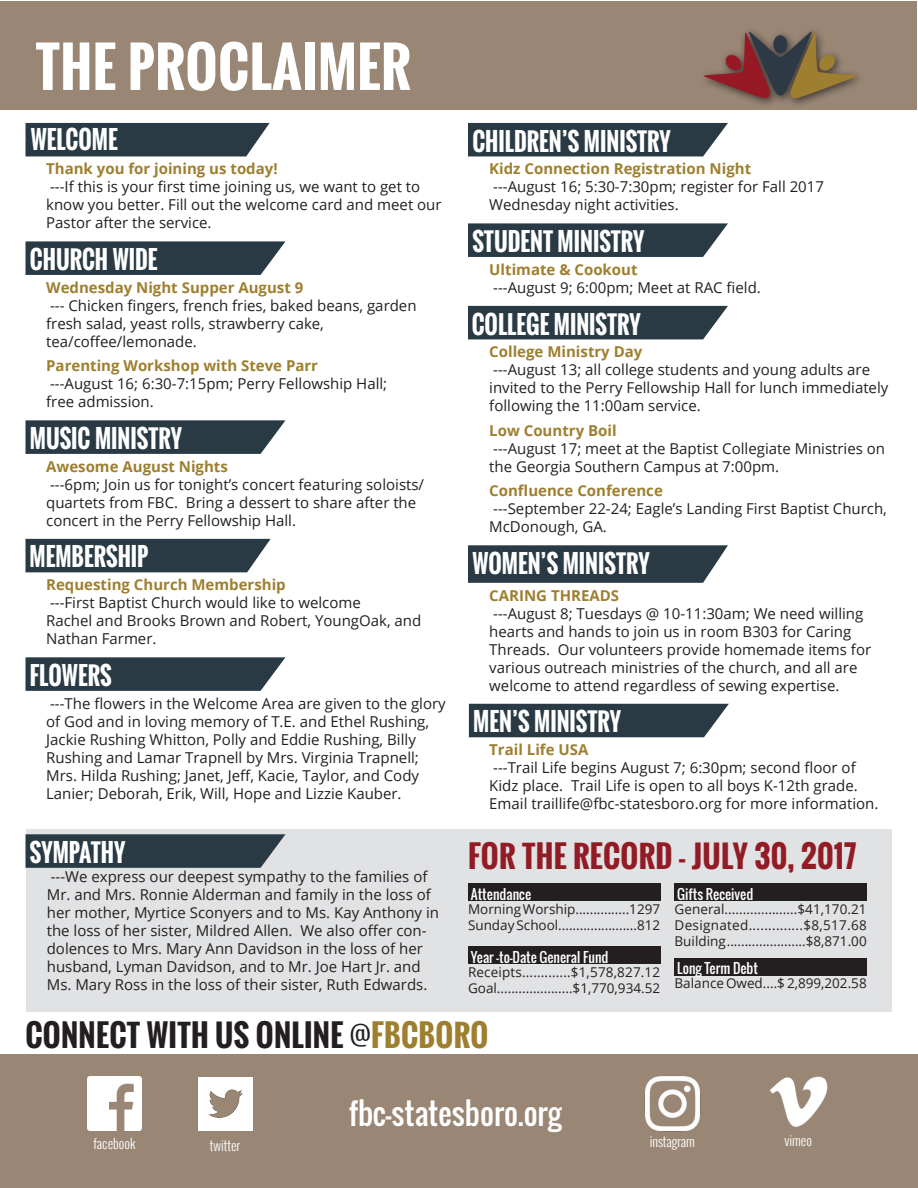
<style>
.page{position:relative;width:918px;height:1188px;background:#fff}
.page>*{position:absolute;margin:0;border:0;box-sizing:border-box;transform-origin:0 0}
.t1{font:700 54px "Oswald";letter-spacing:.01em;color:#fff}
.t2{font:700 30px "Oswald";letter-spacing:.01em;color:#231f20}
.t3{font:700 30px "Oswald";letter-spacing:.01em;color:#921c25}
.t4{font:30px "Oswald";color:#fff}
.t5{font:700 24.75px "Oswald";color:#fff;scale:.91 1}
.t6{font:15px/18px "Open Sans";color:#231f20}
.t7{font:700 15px "Open Sans";color:#9e7f2f}
.t8{font:13.5px "Open Sans";color:#231f20}
.t9{font:13.5px "Oswald";color:#fff}
.t10{font:13.5px "Open Sans";letter-spacing:.025em;color:#231f20}
.t11{font:300 13.5px "Oswald";color:#fff}
.s1{font-weight:300}
.s2{color:#9e7f2f}
</style>
<div class="page">
<div style="left:1px;top:1px;width:916px;height:109px;background:#998675"></div>
<div style="left:699px;top:26px;width:167px;height:82px;background:#231f20;opacity:.75"></div>
<svg style="left:704px;top:32px;width:153px;height:67px"></svg>
<div style="left:26px;top:830px;width:866px;height:182px;background:#e1e2e4"></div>
<div style="left:468px;top:947px;width:192px;height:17px;background:#231f20"></div>
<div style="left:675px;top:958px;width:192px;height:17px;background:#231f20"></div>
<div style="left:468px;top:884px;width:192px;height:17px;background:#231f20"></div>
<div style="left:675px;top:884px;width:192px;height:17px;background:#231f20"></div>
<div style="left:0;top:1055px;width:918px;height:133px;background:#998675"></div>
<img style="left:88px;top:1077px;width:54px;height:54px">
<img style="left:198px;top:1077px;width:54px;height:54px">
<img style="left:644px;top:1076px;width:57px;height:56px">
<img style="left:769px;top:1076px;width:59px;height:51px">
<svg style="left:26px;top:241px;width:259px;height:34px;background:#35454f"></svg>
<svg style="left:26px;top:657px;width:259px;height:34px;background:#35454f"></svg>
<svg style="left:468px;top:223px;width:260px;height:34px;background:#35454e"></svg>
<div style="left:468px;top:306px;width:260px;height:33px;background:#293a44"></div>
<div style="left:468px;top:123px;width:260px;height:33px;background:#293a44"></div>
<svg style="left:26px;top:420px;width:259px;height:34px;background:#35454f"></svg>
<svg style="left:468px;top:545px;width:260px;height:38px;background:#35454e"></svg>
<svg style="left:26px;top:834px;width:259px;height:34px;background:#33434d"></svg>
<div style="left:26px;top:539px;width:245px;height:33px;background:#293a44"></div>
<div style="left:26px;top:123px;width:244px;height:33px;background:#293a44"></div>
<div style="left:469px;top:704px;width:260px;height:33px;background:#293a44"></div>
<p class="t1" style="left:36px;top:26px;width:376px">THE PROCLAIMER</p>
<p class="t5" style="left:31px;top:121px;width:97px">WELCOME</p>
<p class="t7" style="left:46px;top:158px;width:233px">Thank you for joining us today!</p>
<p class="t6" style="left:46px;top:178px;width:397px">---If this is your first time joining us, we want to get to know you better. Fill out the welcome card and meet our<br>Pastor after the service.</p>
<p class="t5" style="left:30px;top:241px;width:142px">CHURCH WIDE</p>
<p class="t7" style="left:46px;top:277px;width:259px">Wednesday Night Supper August 9</p>
<p class="t6" style="left:46px;top:296px;width:372px">--- Chicken fingers, french fries, baked beans, garden fresh salad, yeast rolls, strawberry cake,</p>
<p class="t6" style="left:46px;top:332px;width:152px">tea/coffee/lemonade.</p>
<p class="t7" style="left:46px;top:355px;width:273px">Parenting Workshop with Steve Parr</p>
<p class="t6" style="left:50px;top:375px;width:339px">---August 16; 6:30-7:15pm; Perry Fellowship Hall;</p>
<p class="t6" style="left:46px;top:393px;width:109px">free admission.</p>
<p class="t5" style="left:30px;top:420px;width:169px">MUSIC MINISTRY</p>
<p class="t7" style="left:46px;top:456px;width:183px">Awesome August Nights</p>
<p class="t6" style="left:50px;top:475px;width:376px">---6pm; Join us for tonight’s concert featuring soloists/</p>
<p class="t6" style="left:46px;top:493px;width:372px">quartets from FBC. Bring a dessert to share after the concert in the Perry Fellowship Hall.</p>
<p class="t5" style="left:30px;top:538px;width:132px">MEMBERSHIP</p>
<p class="t7" style="left:46px;top:574px;width:241px">Requesting Church Membership</p>
<p class="t6" style="left:50px;top:594px;width:312px">---First Baptist Church would like to welcome</p>
<p class="t6" style="left:46px;top:612px;width:377px">Rachel and Brooks Brown and Robert, YoungOak, and<br>Nathan Farmer.</p>
<p class="t5" style="left:30px;top:657px;width:91px">FLOWERS</p>
<p class="t6" style="left:46px;top:694px;width:401px">---The flowers in the Welcome Area are given to the glory of God and in loving memory of T.E. and Ethel Rushing, Jackie Rushing Whitton, Polly and Eddie Rushing, Billy Rushing and Lamar Trapnell by Mrs. Virginia Trapnell; Mrs. Hilda Rushing; Janet, Jeff, Kacie, Taylor, and Cody Lanier; Deborah, Erik, Will, Hope and Lizzie Kauber.</p>
<p class="t5" style="left:472px;top:122px;width:220px">CHILDREN’S MINISTRY</p>
<p class="t7" style="left:489px;top:158px;width:263px">Kidz Connection Registration Night</p>
<p class="t6" style="left:493px;top:178px;width:332px">---August 16; 5:30-7:30pm; register for Fall 2017</p>
<p class="t6" style="left:489px;top:196px;width:191px">Wednesday night activities.</p>
<p class="t5" style="left:472px;top:223px;width:191px">STUDENT MINISTRY</p>
<p class="t7" style="left:489px;top:259px;width:150px">Ultimate &amp; Cookout</p>
<p class="t6" style="left:493px;top:278px;width:269px">---August 9; 6:00pm; Meet at RAC field.</p>
<p class="t5" style="left:472px;top:305px;width:187px">COLLEGE MINISTRY</p>
<p class="t7" style="left:489px;top:341px;width:155px">College Ministry Day</p>
<p class="t6" style="left:489px;top:361px;width:401px">---August 13; all college students and young adults are invited to the Perry Fellowship Hall for lunch immediately following the 11:00am service.</p>
<p class="t7" style="left:489px;top:420px;width:129px">Low Country Boil</p>
<p class="t6" style="left:489px;top:439px;width:397px">---August 17; meet at the Baptist Collegiate Ministries on the Georgia Southern Campus at 7:00pm.</p>
<p class="t7" style="left:489px;top:480px;width:175px">Confluence Conference</p>
<p class="t6" style="left:489px;top:499px;width:399px">---September 22-24; Eagle’s Landing First Baptist Church,<br>McDonough, GA.</p>
<p class="t5" style="left:472px;top:545px;width:196px">WOMEN’S MINISTRY</p>
<p class="t7" style="left:489px;top:585px;width:131px">CARING THREADS</p>
<p class="t6" style="left:489px;top:604px;width:383px">---August 8; Tuesdays @ 10-11:30am; We need willing hearts and hands to join us in room B303 for Caring Threads. Our volunteers provide homemade items for various outreach ministries of the church, and all are</p>
<p class="t6" style="left:489px;top:676px;width:352px">welcome to attend regardless of sewing expertise.</p>
<p class="t5" style="left:473px;top:703px;width:164px">MEN’S MINISTRY</p>
<p class="t7" style="left:489px;top:739px;width:101px">Trail Life USA</p>
<p class="t6" style="left:493px;top:758px;width:364px">---Trail Life begins August 7; 6:30pm; second floor of</p>
<p class="t6" style="left:489px;top:776px;width:370px">Kidz place. Trail Life is open to all boys K-12th grade.</p>
<p class="t6" style="left:489px;top:794px;width:391px">Email traillife@fbc-statesboro.org for more information.</p>
<p class="t5" style="left:30px;top:834px;width:106px">SYMPATHY</p>
<p class="t3" style="left:468px;top:834px;width:390px">FOR THE RECORD - JULY 30, 2017</p>
<p class="t6" style="left:47px;top:867px;width:394px">---We express our deepest sympathy to the families of Mr. and Mrs. Ronnie Alderman and family in the loss of her mother, Myrtice Sconyers and to Ms. Kay Anthony in the loss of her sister, Mildred Allen. We also offer con&shy;dolences to Mrs. Mary Ann Davidson in the loss of her husband, Lyman Davidson, and to Mr. Joe Hart Jr. and Ms. Mary Ross in the loss of their sister, Ruth Edwards.</p>
<p class="t9" style="left:471px;top:884px;width:62px">Attendance</p>
<p class="t9" style="left:677px;top:884px;width:77px">Gifts Received</p>
<p class="t8" style="left:468px;top:900px;width:194px">Morning Worship...............1297</p>
<p class="t8" style="left:468px;top:916px;width:194px">Sunday School......................812</p>
<p class="t8" style="left:675px;top:900px;width:194px">General....................$41,170.21</p>
<p class="t10" style="left:675px;top:916px;width:194px">Designated..............$8,517.68</p>
<p class="t8" style="left:675px;top:932px;width:194px">Building ......................$8,871.00</p>
<p class="t9" style="left:471px;top:947px;width:139px">Year -to-Date General Fund</p>
<p class="t9" style="left:677px;top:958px;width:82px">Long Term Debt</p>
<p class="t8" style="left:468px;top:962px;width:194px">Receipts.............$1,578,827.12</p>
<p class="t8" style="left:468px;top:979px;width:194px">Goal.....................$1,770,934.52</p>
<p class="t2" style="left:26px;top:1013px;width:464px">CONNECT WITH US ONLINE <span class="s1">@</span><span class="s2">FBCBORO</span></p>
<p class="t8" style="left:675px;top:974px;width:194px">Balance Owed....$ 2,899,202.58</p>
<p class="t4" style="left:349px;top:1090px;width:214px">fbc-statesboro.org</p>
<p class="t11" style="left:94px;top:1133px;width:43px">facebook</p>
<p class="t11" style="left:210px;top:1135px;width:32px">twitter</p>
<p class="t11" style="left:650px;top:1132px;width:47px">instagram</p>
<p class="t11" style="left:785px;top:1131px;width:29px">vimeo</p>
</div>
